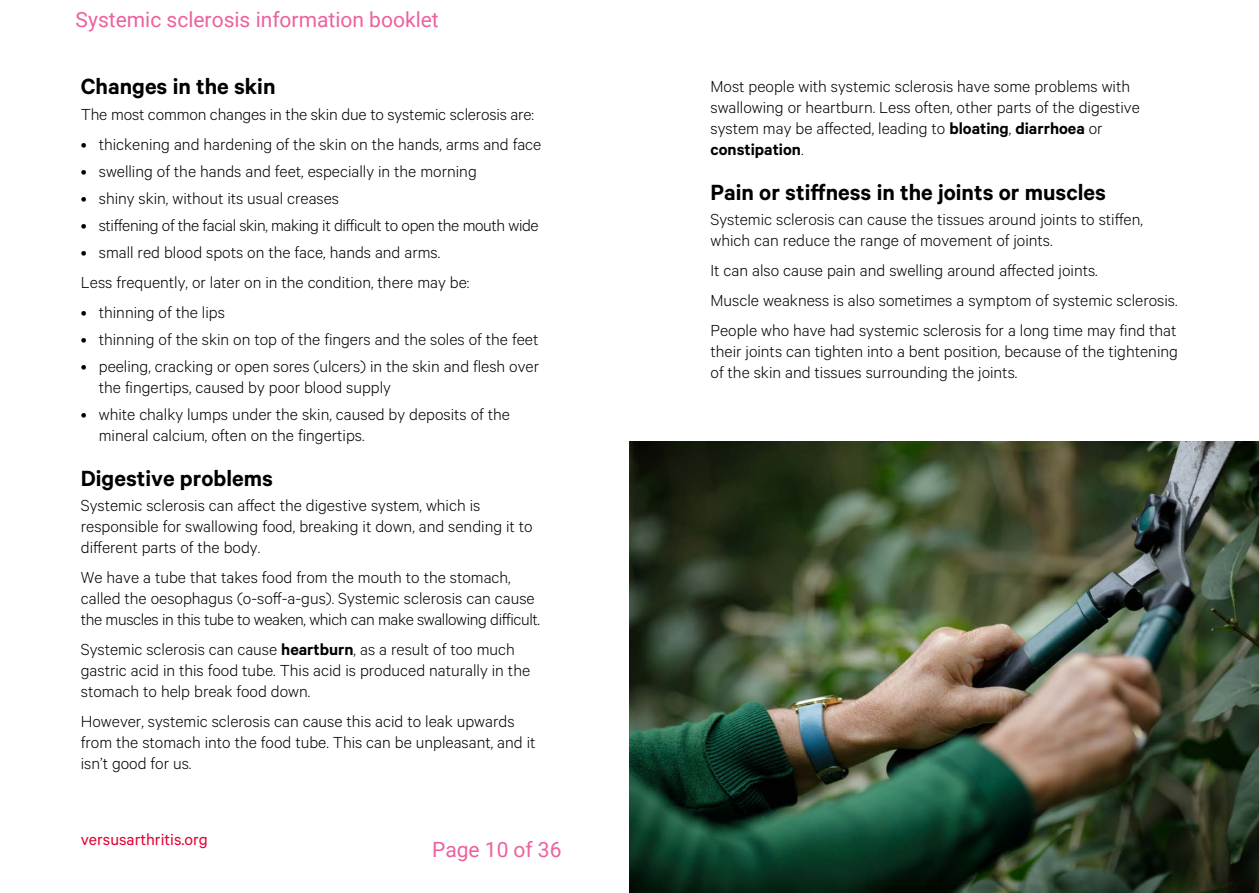
<style>
.page{position:relative;width:1259px;height:893px;background:#fff}
.page>*{position:absolute;margin:0;border:0;box-sizing:border-box;transform-origin:0 0}
.Heading_16_5_20pt__H{font:600 24.75px "Calibre";color:#000}
.t1{font:21px "Roboto";color:#ed619e}
.Body_text_12_14pt{font:300 18px/21px "Calibre";color:#000}
.Body_text_12_14pt-2{font:300 18px "Calibre";letter-spacing:-.02em;color:#000}
.t2{font:18px "Calibre";color:#e40134}
.s1{font-weight:600}
</style>
<div class="page">
<img style="left:629px;top:442px;width:630px;height:451px">
<p class="t1" style="left:76px;top:5px;width:365px">Systemic sclerosis information booklet</p>
<p class="Heading_16_5_20pt__H" style="left:81px;top:72px;width:196px">Changes in the skin</p>
<p class="Body_text_12_14pt" style="left:81px;top:103px;width:455px">The most common changes in the skin due to systemic sclerosis are:</p>
<p class="Body_text_12_14pt" style="left:81px;top:133px;width:462px">• thickening and hardening of the skin on the hands, arms and face</p>
<p class="Body_text_12_14pt" style="left:81px;top:160px;width:397px">• swelling of the hands and feet, especially in the morning</p>
<p class="Body_text_12_14pt" style="left:81px;top:187px;width:260px">• shiny skin, without its usual creases</p>
<p class="Body_text_12_14pt-2" style="left:81px;top:215px;width:459px">• stiffening of the facial skin, making it difficult to open the mouth wide</p>
<p class="Body_text_12_14pt" style="left:81px;top:241px;width:361px">• small red blood spots on the face, hands and arms.</p>
<p class="Body_text_12_14pt" style="left:81px;top:271px;width:390px">Less frequently, or later on in the condition, there may be:</p>
<p class="Body_text_12_14pt" style="left:81px;top:301px;width:146px">• thinning of the lips</p>
<p class="Body_text_12_14pt" style="left:81px;top:328px;width:459px">• thinning of the skin on top of the fingers and the soles of the feet</p>
<p class="Body_text_12_14pt" style="left:99px;top:355px;width:442px;text-indent:-18px">• peeling, cracking or open sores (ulcers) in the skin and flesh over the fingertips, caused by poor blood supply</p>
<p class="Body_text_12_14pt" style="left:99px;top:403px;width:413px;text-indent:-18px">• white chalky lumps under the skin, caused by deposits of the mineral calcium, often on the fingertips.</p>
<p class="Heading_16_5_20pt__H" style="left:81px;top:463px;width:194px">Digestive problems</p>
<p class="Body_text_12_14pt" style="left:81px;top:494px;width:453px">Systemic sclerosis can affect the digestive system, which is responsible for swallowing food, breaking it down, and sending it to different parts of the body.</p>
<p class="Body_text_12_14pt" style="left:81px;top:566px;width:461px">We have a tube that takes food from the mouth to the stomach, called the oesophagus (o-soff-a-gus). Systemic sclerosis can cause the muscles in this tube to weaken, which can make swallowing difficult.</p>
<p class="Body_text_12_14pt" style="left:81px;top:638px;width:451px">Systemic sclerosis can cause <span class="s1">heartburn</span>, as a result of too much gastric acid in this food tube. This acid is produced naturally in the stomach to help break food down.</p>
<p class="Body_text_12_14pt" style="left:81px;top:710px;width:456px">However, systemic sclerosis can cause this acid to leak upwards from the stomach into the food tube. This can be unpleasant, and it isn’t good for us.</p>
<p class="t2" style="left:81px;top:829px;width:129px">versusarthritis.org</p>
<p class="t1" style="left:432px;top:835px;width:131px">Page 10 of 36</p>
<p class="Body_text_12_14pt" style="left:710px;top:75px;width:431px">Most people with systemic sclerosis have some problems with swallowing or heartburn. Less often, other parts of the digestive system may be affected, leading to <span class="s1">bloating</span>, <span class="s1">diarrhoea</span> or <span class="s1">constipation</span>.</p>
<p class="Heading_16_5_20pt__H" style="left:710px;top:177px;width:397px">Pain or stiffness in the joints or muscles</p>
<p class="Body_text_12_14pt" style="left:710px;top:208px;width:434px">Systemic sclerosis can cause the tissues around joints to stiffen, which can reduce the range of movement of joints.</p>
<p class="Body_text_12_14pt" style="left:710px;top:259px;width:389px">It can also cause pain and swelling around affected joints.</p>
<p class="Body_text_12_14pt" style="left:710px;top:289px;width:468px">Muscle weakness is also sometimes a symptom of systemic sclerosis.</p>
<p class="Body_text_12_14pt" style="left:710px;top:319px;width:469px;text-align:justify">People who have had systemic sclerosis for a long time may find that their joints can tighten into a bent position, because of the tightening of the skin and tissues surrounding the joints.</p>
</div>
